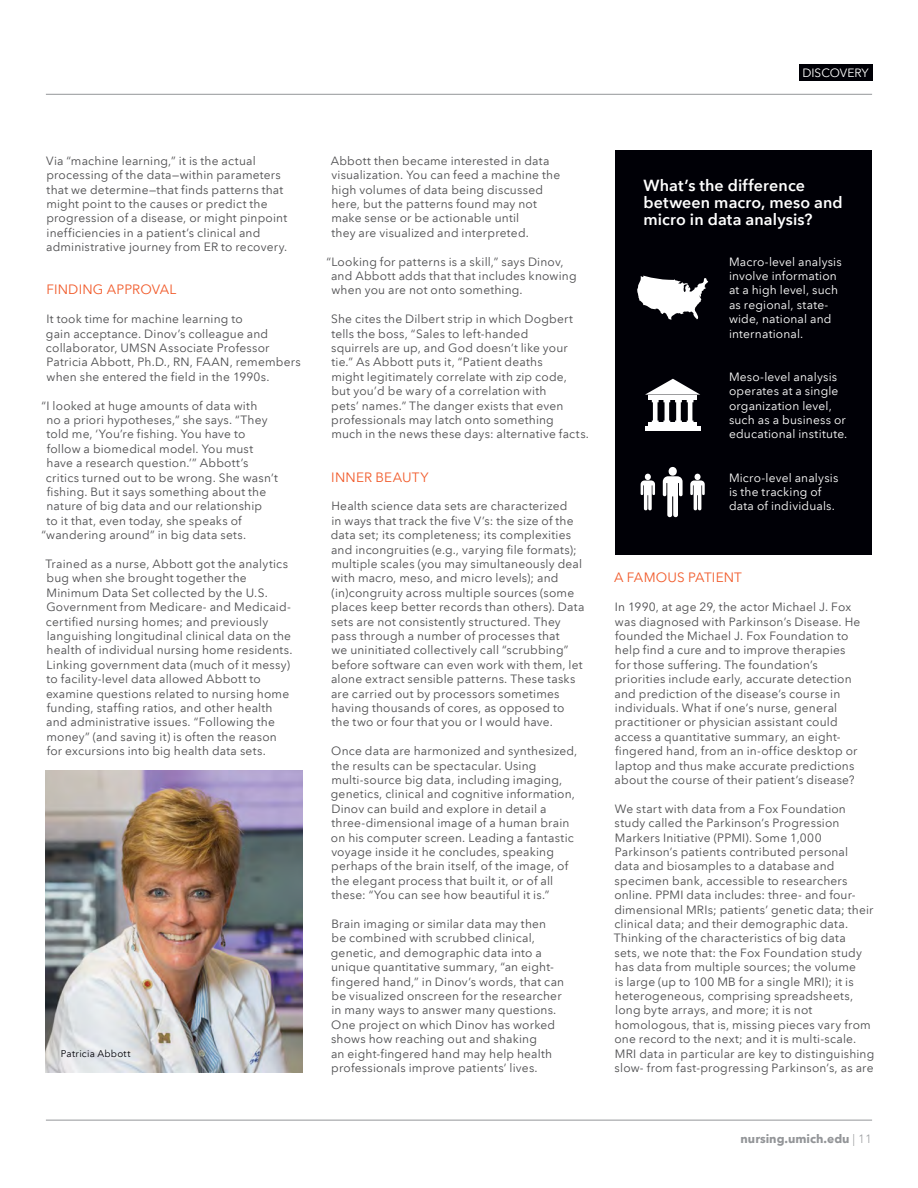
<style>
.page{position:relative;width:918px;height:1188px;background:#fff}
.page>*{position:absolute;margin:0;border:0;box-sizing:border-box;transform-origin:0 0}
.t1{font:600 16.05px/17px "Avenir Next LT Pro";letter-spacing:.01em;color:#fff}
.t2{font:13.5px "Avenir Next LT Pro";letter-spacing:.015em;color:#f15a2a}
.body_copy{font:12px/14.4px "Avenir Next LT Pro";letter-spacing:.015em;color:#4d4d4f}
.body_copy-2{font:12px/14.4px "Avenir Next LT Pro";letter-spacing:.015em;color:#fff}
.t3{font:700 12px "Avenir Next LT Pro";color:#939598}
.t4{font:9.75px "Avenir Next LT Pro";letter-spacing:.025em;color:#000006}
.s1{font-weight:300}
</style>
<div class="page">
<div style="left:616px;top:150px;width:256px;height:405px;background:#000006"></div>
<img style="left:46px;top:770px;width:256px;height:302px">
<svg style="left:637px;top:276px;width:71px;height:44px"></svg>
<svg style="left:663px;top:467px;width:20px;height:50px"></svg>
<svg style="left:690px;top:474px;width:15px;height:36px"></svg>
<svg style="left:641px;top:474px;width:14px;height:36px"></svg>
<hr style="left:649px;top:423px;width:48px;height:4px;background:#fff">
<hr style="left:645px;top:427px;width:55px;height:4px;background:#fff">
<svg style="left:645px;top:379px;width:55px;height:44px"></svg>
<hr style="left:46px;top:94px;width:826px;height:1px;background:#939598">
<hr style="left:46px;top:1120px;width:826px;height:1px;background:#939598">
<div style="left:799px;top:65px;width:73px;height:16px;background:#000006"></div>
<p class="body_copy-2" style="left:802px;top:66px;width:68px">DISCOVERY</p>
<p class="body_copy" style="left:46px;top:154px;width:243px">Via “machine learning,” it is the actual processing of the data—within parameters that we determine—that finds patterns that might point to the causes or predict the progression of a disease, or might pinpoint inefficiencies in a patient’s clinical and administrative journey from ER to recovery.</p>
<h2 class="t2" style="left:46px;top:282px;width:131px">FINDING APPROVAL</h2>
<p class="body_copy" style="left:46px;top:312px;width:256px">It took time for machine learning to<br>gain acceptance. Dinov’s colleague and collaborator, UMSN Associate Professor Patricia Abbott, Ph.D., RN, FAAN, remembers when she entered the field in the 1990s.</p>
<p class="body_copy" style="left:41px;top:398px;width:217px">“I looked at huge amounts of data with</p>
<p class="body_copy" style="left:46px;top:413px;width:223px">no a priori hypotheses,” she says. “They</p>
<p class="body_copy" style="left:47px;top:427px;width:200px">told me, ‘You’re fishing. You have to</p>
<p class="body_copy" style="left:47px;top:442px;width:208px">follow a biomedical model. You must</p>
<p class="body_copy" style="left:47px;top:456px;width:203px">have a research question.’” Abbott’s</p>
<p class="body_copy" style="left:46px;top:470px;width:233px">critics turned out to be wrong. She wasn’t</p>
<p class="body_copy" style="left:47px;top:485px;width:221px">fishing. But it says something about the</p>
<p class="body_copy" style="left:46px;top:499px;width:217px">nature of big data and our relationship</p>
<p class="body_copy" style="left:47px;top:514px;width:197px">to it that, even today, she speaks of</p>
<p class="body_copy" style="left:41px;top:528px;width:206px">“wandering around” in big data sets.</p>
<p class="body_copy" style="left:45px;top:557px;width:249px">Trained as a nurse, Abbott got the analytics bug when she brought together the Minimum Data Set collected by the U.S.<br>Government from Medicare- and Medicaid&shy;certified nursing homes; and previously languishing longitudinal clinical data on the health of individual nursing home residents.<br>Linking government data (much of it messy) to facility-level data allowed Abbott to examine questions related to nursing home funding, staffing ratios, and other health and administrative issues. “Following the money” (and saving it) is often the reason for excursions into big health data sets.</p>
<p class="t4" style="left:61px;top:1048px;width:71px">Patricia Abbott</p>
<p class="body_copy" style="left:331px;top:154px;width:231px">Abbott then became interested in data visualization. You can feed a machine the high volumes of data being discussed here, but the patterns found may not make sense or be actionable until<br>they are visualized and interpreted.</p>
<p class="body_copy" style="left:331px;top:254px;width:247px;text-indent:-5px">“Looking for patterns is a skill,” says Dinov, and Abbott adds that that includes knowing when you are not onto something.</p>
<p class="body_copy" style="left:331px;top:312px;width:259px">She cites the Dilbert strip in which Dogbert tells the boss, “Sales to left-handed<br>squirrels are up, and God doesn’t like your tie.” As Abbott puts it, “Patient deaths<br>might legitimately correlate with zip code,<br>but you’d be wary of a correlation with<br>pets’ names.” The danger exists that even professionals may latch onto something<br>much in the news these days: alternative facts.</p>
<h2 class="t2" style="left:331px;top:469px;width:99px">INNER BEAUTY</h2>
<p class="body_copy" style="left:331px;top:499px;width:255px">Health science data sets are characterized<br>in ways that track the five V’s: the size of the data set; its completeness; its complexities and incongruities (e.g., varying file formats); multiple scales (you may simultaneously deal with macro, meso, and micro levels); and (in)congruity across multiple sources (some places keep better records than others). Data sets are not consistently structured. They pass through a number of processes that<br>we uninitiated collectively call “scrubbing” before software can even work with them, let alone extract sensible patterns. These tasks are carried out by processors sometimes having thousands of cores, as opposed to the two or four that you or I would have.</p>
<p class="body_copy" style="left:331px;top:744px;width:248px">Once data are harmonized and synthesized, the results can be spectacular. Using multi-source big data, including imaging, genetics, clinical and cognitive information, Dinov can build and explore in detail a three-dimensional image of a human brain on his computer screen. Leading a fantastic voyage inside it he concludes, speaking perhaps of the brain itself, of the image, of the elegant process that built it, or of all these: “You can see how beautiful it is.”</p>
<p class="body_copy" style="left:331px;top:917px;width:235px">Brain imaging or similar data may then<br>be combined with scrubbed clinical, genetic, and demographic data into a unique quantitative summary, “an eight&shy;fingered hand,” in Dinov’s words, that can be visualized onscreen for the researcher in many ways to answer many questions.<br>One project on which Dinov has worked shows how reaching out and shaking<br>an eight-fingered hand may help health professionals improve patients’ lives.</p>
<h2 class="t1" style="left:644px;top:177px;width:201px">What’s the difference between macro, meso and micro in data analysis?</h2>
<p class="body_copy-2" style="left:729px;top:254px;width:114px">Macro-level analysis involve information at a high level, such as regional, state&shy;wide, national and international.</p>
<p class="body_copy-2" style="left:729px;top:370px;width:120px">Meso-level analysis operates at a single organization level, such as a business or educational institute.</p>
<p class="body_copy-2" style="left:729px;top:470px;width:111px">Micro-level analysis is the tracking of data of individuals.</p>
<h2 class="t2" style="left:614px;top:570px;width:129px">A FAMOUS PATIENT</h2>
<p class="body_copy" style="left:615px;top:600px;width:247px">In 1990, at age 29, the actor Michael J. Fox was diagnosed with Parkinson’s Disease. He founded the Michael J. Fox Foundation to help find a cure and to improve therapies for those suffering. The foundation’s priorities include early, accurate detection and prediction of the disease’s course in individuals. What if one’s nurse, general practitioner or physician assistant could access a quantitative summary, an eight&shy;fingered hand, from an in-office desktop or laptop and thus make accurate predictions about the course of their patient’s disease?</p>
<p class="body_copy" style="left:614px;top:802px;width:262px">We start with data from a Fox Foundation study called the Parkinson’s Progression Markers Initiative (PPMI). Some 1,000<br>Parkinson’s patients contributed personal data and biosamples to a database and specimen bank, accessible to researchers online. PPMI data includes: three- and four&shy;dimensional MRIs; patients’ genetic data; their clinical data; and their demographic data.<br>Thinking of the characteristics of big data sets, we note that: the Fox Foundation study has data from multiple sources; the volume<br>is large (up to 100 MB for a single MRI); it is heterogeneous, comprising spreadsheets, long byte arrays, and more; it is not homologous, that is, missing pieces vary from one record to the next; and it is multi-scale.<br>MRI data in particular are key to distinguishing slow- from fast-progressing Parkinson’s, as are</p>
<p class="t3" style="left:741px;top:1132px;width:133px">nursing.umich.edu <span class="s1">| 11</span></p>
</div>
